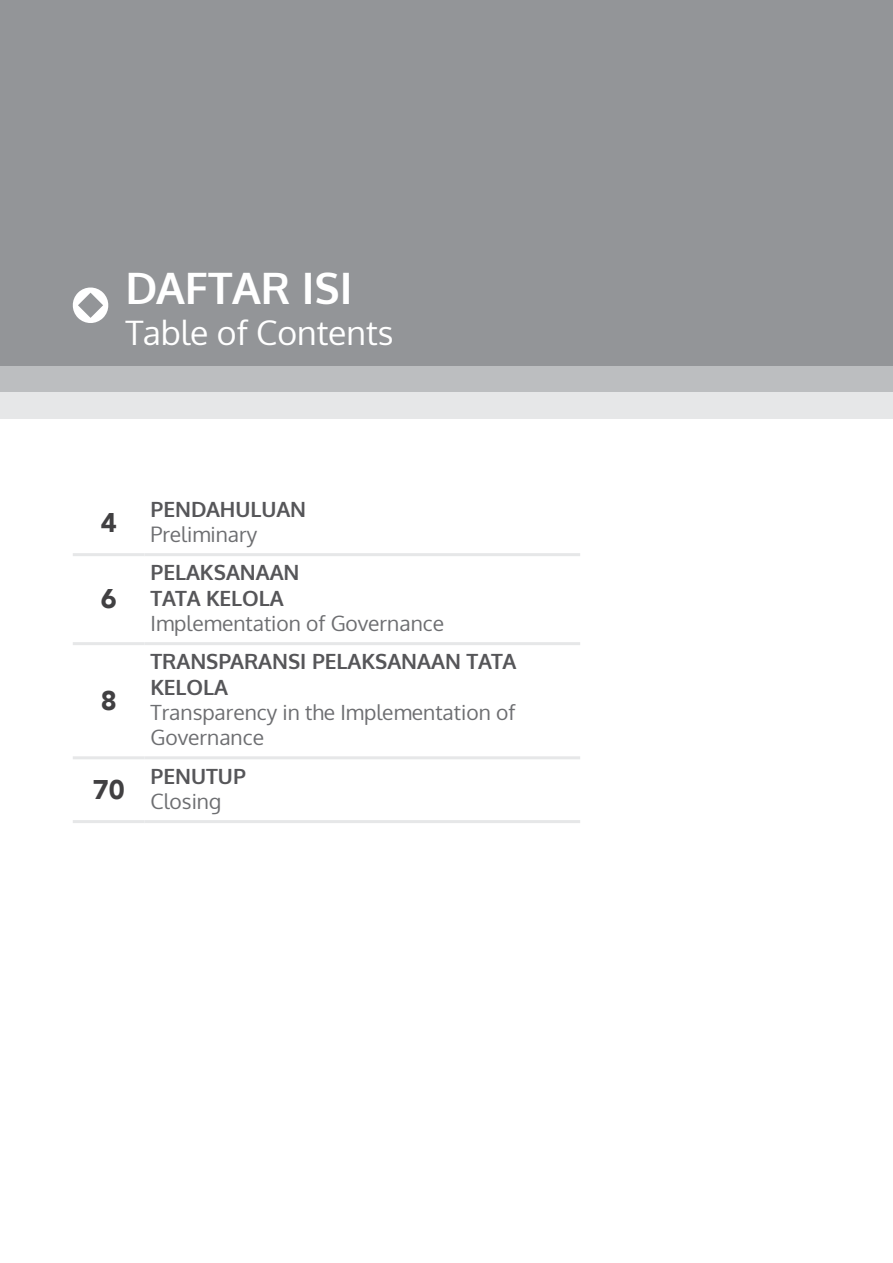
<style>
.page{position:relative;width:893px;height:1263px;background:#fff}
.page>*{position:absolute;margin:0;border:0;box-sizing:border-box;transform-origin:0 0}
.t1{font:700 43.35px "Oxygen";letter-spacing:-.005em;color:#fff}
.t2{font:33.75px "Oxygen";color:#fff}
.t3{font:900 27px "Avenir";color:#414042}
.t4{font:21px/25.2px "Oxygen";color:#6d6e71}
.t5{font:700 21px/25.2px "Oxygen";color:#565659}
</style>
<div class="page">
<div style="left:0;top:0;width:893px;height:369px;background:#939598"></div>
<div style="left:0;top:366px;width:893px;height:27px;background:#bcbec0"></div>
<div style="left:0;top:393px;width:893px;height:26px;background:#e6e7e8"></div>
<svg style="left:72px;top:287px;width:37px;height:36px"></svg>
<hr style="left:73px;top:553px;width:72px;height:3px;background:#e6e7e8">
<hr style="left:145px;top:553px;width:435px;height:3px;background:#e6e7e8">
<hr style="left:73px;top:642px;width:72px;height:3px;background:#e6e7e8">
<hr style="left:145px;top:642px;width:435px;height:3px;background:#e6e7e8">
<hr style="left:73px;top:756px;width:72px;height:3px;background:#e6e7e8">
<hr style="left:145px;top:756px;width:435px;height:3px;background:#e6e7e8">
<hr style="left:73px;top:820px;width:72px;height:3px;background:#e6e7e8">
<hr style="left:145px;top:820px;width:435px;height:3px;background:#e6e7e8">
<h1 class="t1" style="left:125px;top:261px;width:229px">DAFTAR ISI</h1>
<h2 class="t2" style="left:125px;top:309px;width:270px">Table of Contents</h2>
<p class="t3" style="left:101px;top:499px;width:17px">4</p>
<p class="t3" style="left:101px;top:576px;width:17px">6</p>
<p class="t3" style="left:101px;top:677px;width:17px">8</p>
<p class="t5" style="left:151px;top:497px;width:157px">PENDAHULUAN</p>
<p class="t4" style="left:151px;top:522px;width:108px">Preliminary</p>
<p class="t5" style="left:151px;top:561px;width:150px">PELAKSANAAN<br>TATA KELOLA</p>
<p class="t4" style="left:151px;top:611px;width:295px">Implementation of Governance</p>
<p class="t5" style="left:151px;top:650px;width:367px">TRANSPARANSI PELAKSANAAN TATA<br>KELOLA</p>
<p class="t4" style="left:151px;top:700px;width:366px">Transparency in the Implementation of<br>Governance</p>
<p class="t3" style="left:93px;top:766px;width:33px">70</p>
<p class="t5" style="left:151px;top:764px;width:97px">PENUTUP</p>
<p class="t4" style="left:151px;top:789px;width:72px">Closing</p>
</div>
